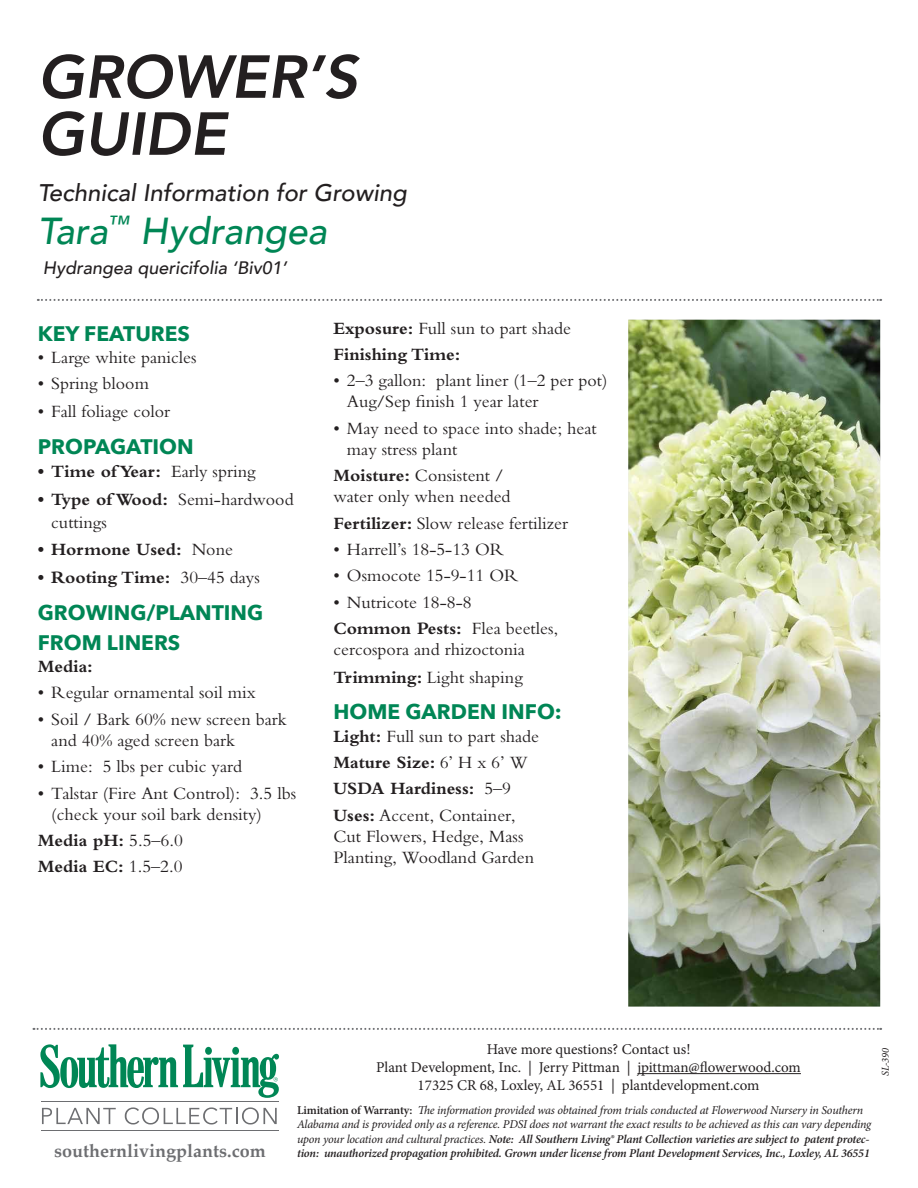
<style>
.page{position:relative;width:918px;height:1188px;background:#fff}
.page>*{position:absolute;margin:0;border:0;box-sizing:border-box;transform-origin:0 0}
.t1{font:italic 800 60px/57px "Avenir";color:#231f20}
.t2{font:italic 500 37.5px "Avenir";color:#008655}
.t3{font:italic 500 24px "Avenir";color:#231f20}
.t4{font:700 21px/30px "Avenir Next";color:#008655}
.t5{font:18px/21px "M Bembo";color:#231f20}
.t6{font:700 18px/26.4px "Bembo";color:#231f20}
.t7{font:italic 500 18px "Avenir";color:#231f20}
.t8{font:700 18px "Palatino";color:#6d6e71}
.t9{font:15px/18px "Minion Pro";letter-spacing:-.005em;color:#231f20;text-align:center}
.t10{font:italic 12px/14.4px "Minion Pro";letter-spacing:-.015em;color:#231f20}
.t11{font:italic 600 12px "Minion Pro";letter-spacing:-.015em;color:#231f20}
.t12{font:italic 10.5px "Minion Pro";color:#231f20}
.s1{font-family:"M Bembo";font-weight:400}
.s2{font-family:"Bembo";font-weight:700}
.s3{font-weight:600;font-style:normal}
.s4{font-weight:600}
</style>
<div class="page">
<svg style="left:42px;top:1108px;width:74px;height:16px"></svg>
<svg style="left:125px;top:1107px;width:152px;height:18px"></svg>
<hr style="left:41px;top:1101px;width:238px;height:1px;background:#6d6e71">
<hr style="left:41px;top:1130px;width:238px;height:1px;background:#6d6e71">
<svg style="left:40px;top:1044px;width:239px;height:54px"></svg>
<hr style="left:637px;top:1073px;width:164px;height:1px;background:#231f20">
<svg style="left:33px;top:1028px;width:848px;height:2px"></svg>
<svg style="left:38px;top:299px;width:843px;height:2px"></svg>
<img style="left:628px;top:320px;width:252px;height:687px">
<h1 class="t1" style="left:38px;top:49px;width:321px">GROWER’S<br>GUIDE</h1>
<h3 class="t3" style="left:38px;top:179px;width:371px">Technical Information for Growing</h3>
<h2 class="t2" style="left:38px;top:208px;width:291px">Tara<sup>™</sup> Hydrangea</h2>
<p class="t7" style="left:43px;top:257px;width:246px">Hydrangea quericifolia ‘Biv01’</p>
<p class="t4" style="left:38px;top:318px;width:154px">KEY FEATURES</p>
<p class="t5" style="left:38px;top:347px;width:160px">• Large white panicles</p>
<p class="t5" style="left:38px;top:373px;width:113px">• Spring bloom</p>
<p class="t5" style="left:38px;top:401px;width:134px">• Fall foliage color</p>
<p class="t4" style="left:38px;top:431px;width:157px">PROPAGATION</p>
<p class="t6" style="left:38px;top:458px;width:219px">• Time of Year: <span class="s1">Early spring</span></p>
<p class="t5" style="left:51px;top:488px;width:244px;line-height:22.5px;text-indent:-14px"><span class="s2">• Type of Wood:</span> Semi-hardwood cuttings</p>
<p class="t6" style="left:38px;top:536px;width:197px">• Hormone Used: <span class="s1">None</span></p>
<p class="t6" style="left:38px;top:564px;width:224px">• Rooting Time: <span class="s1">30–45 days</span></p>
<p class="t4" style="left:38px;top:597px;width:227px">GROWING/PLANTING<br>FROM LINERS</p>
<p class="t6" style="left:38px;top:653px;width:57px">Media:</p>
<p class="t5" style="left:38px;top:682px;width:219px">• Regular ornamental soil mix</p>
<p class="t5" style="left:51px;top:709px;width:237px;text-indent:-14px">• Soil / Bark 60% new screen bark and 40% aged screen bark</p>
<p class="t5" style="left:38px;top:756px;width:206px">• Lime: 5 lbs per cubic yard</p>
<p class="t5" style="left:51px;top:782px;width:246px;text-indent:-14px">• Talstar (Fire Ant Control): 3.5 lbs (check your soil bark density)</p>
<p class="t6" style="left:38px;top:827px;width:147px">Media pH: <span class="s1">5.5–6.0<br></span>Media EC: <span class="s1">1.5–2.0</span></p>
<p class="t5" style="left:333px;top:317px;width:239px"><span class="s2">Exposure:</span> Full sun to part shade</p>
<p class="t6" style="left:333px;top:341px;width:128px">Finishing Time:</p>
<p class="t5" style="left:347px;top:370px;width:262px;text-indent:-14px">• 2–3 gallon: plant liner (1–2 per pot)<br>Aug/Sep finish 1 year later</p>
<p class="t5" style="left:347px;top:418px;width:251px;text-indent:-14px">• May need to space into shade; heat may stress plant</p>
<p class="t5" style="left:333px;top:465px;width:179px"><span class="s2">Moisture:</span> Consistent / water only when needed</p>
<p class="t5" style="left:333px;top:513px;width:236px"><span class="s2">Fertilizer:</span> Slow release fertilizer</p>
<p class="t5" style="left:333px;top:539px;width:172px">• Harrell’s 18-5-13 OR</p>
<p class="t5" style="left:333px;top:565px;width:187px">• Osmocote 15-9-11 OR</p>
<p class="t5" style="left:333px;top:592px;width:140px">• Nutricote 18-8-8</p>
<p class="t6" style="left:333px;top:615px;width:226px">Common Pests: <span class="s1">Flea beetles,</span></p>
<p class="t5" style="left:333px;top:636px;width:193px;line-height:27.9px">cercospora and rhizoctonia<br><span class="s2">Trimming:</span> Light shaping</p>
<p class="t4" style="left:333px;top:697px;width:230px">HOME GARDEN INFO:</p>
<p class="t5" style="left:333px;top:725px;width:207px"><span class="s2">Light:</span> Full sun to part shade</p>
<p class="t6" style="left:333px;top:749px;width:196px">Mature Size: <span class="s1">6’ H x 6’ W<br></span>USDA Hardiness: <span class="s1">5–9</span></p>
<p class="t5" style="left:333px;top:805px;width:202px"><span class="s2">Uses:</span> Accent, Container,<br>Cut Flowers, Hedge, Mass<br>Planting, Woodland Garden</p>
<p class="t9" style="left:376px;top:1040px;width:426px">Have more questions? Contact us!<br>Plant Development, Inc. | Jerry Pittman | jpittman@flowerwood.com<br>17325 CR 68, Loxley, AL 36551 | plantdevelopment.com</p>
<p class="t10" style="left:297px;top:1103px;width:576px"><span class="s3">Limitation of Warranty:</span> The information provided was obtained from trials conducted at Flowerwood Nursery in Southern<br>Alabama and is provided only as a reference. PDSI does not warrant the exact results to be achieved as this can vary depending upon your location and cultural practices. <span class="s4">Note: All Southern Living® Plant Collection varieties are subject to patent protec-</span></p>
<p class="t8" style="left:54px;top:1135px;width:213px">southernlivingplants.com</p>
<p class="t11" style="left:297px;top:1145px;width:574px">tion: unauthorized propagation prohibited. Grown under license from Plant Development Services, Inc., Loxley, AL 36551</p>
<p class="t12" style="left:878px;top:1076px;width:30px;rotate:-90deg">SL-390</p>
</div>
